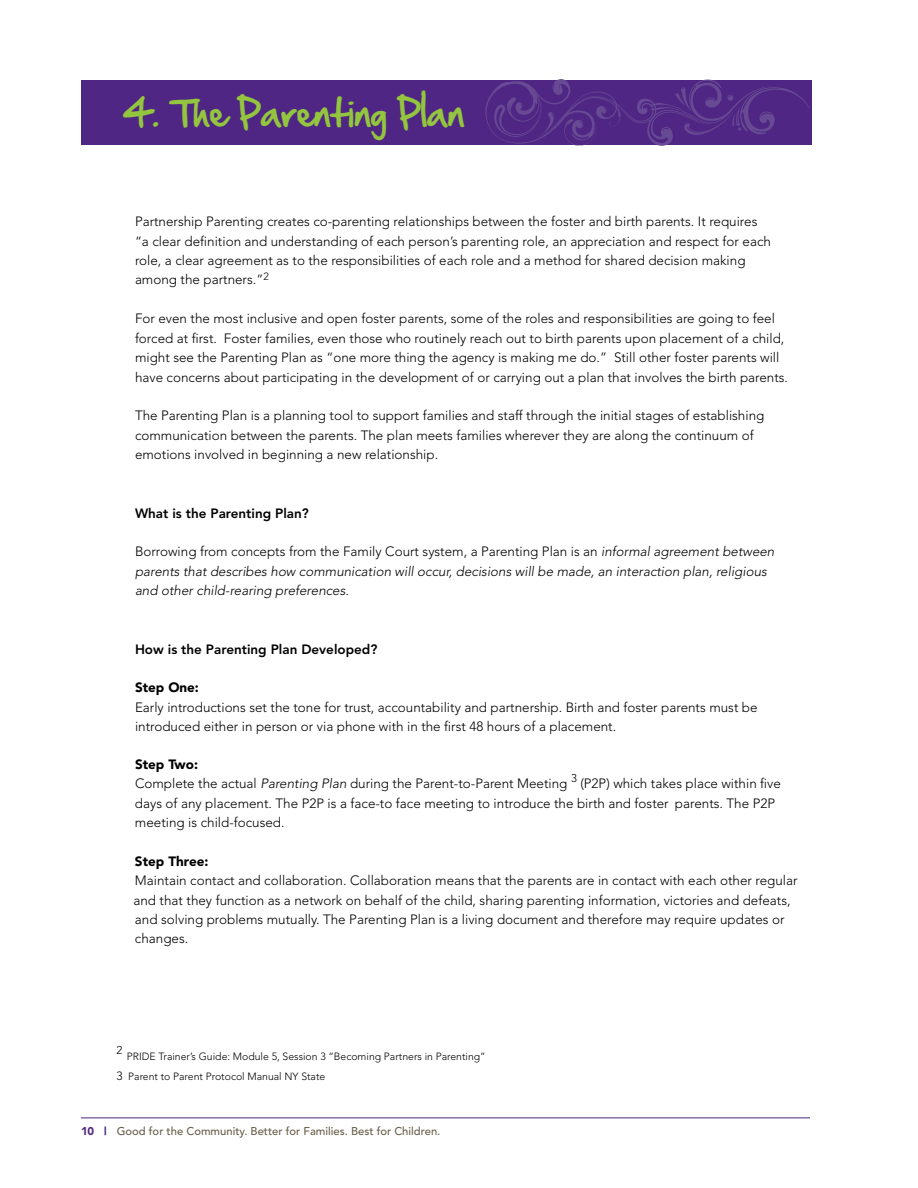
<style>
.page{position:relative;width:918px;height:1188px;background:#fff}
.page>*{position:absolute;margin:0;border:0;box-sizing:border-box;transform-origin:0 0}
.t1{font:32.85px "Hand Of Sean";color:#93c53e}
.t2{font:300 13.5px/19.4px "Avenir";color:#000}
.t3{font:italic 300 13.5px/19.4px "Avenir";color:#000}
.t4{font:800 13.5px "Avenir";color:#000}
.t5{font:900 13.5px "Avenir";color:#000}
.t6{font:300 11.4px "Avenir";color:#000}
.t7{font:500 11.25px "Avenir";color:#695e4a}
.t8{font:300 10.5px/19.5px "Avenir";color:#000}
.s1{font-style:normal}
.s2{font-weight:900}
.s3{font-style:italic}
.s4{font-size:12px}
.s5{font-weight:900;color:#4f2683}
</style>
<div class="page">
<div style="left:81px;top:80px;width:730px;height:65px;background:#4f2683"></div>
<hr style="left:81px;top:1118px;width:729px;height:1px;background:#4f2683">
<svg style="left:485px;top:79px;width:324px;height:67px"></svg>
<h1 class="t1" style="left:123px;top:84px;width:343px">4. The Parenting Plan</h1>
<p class="t2" style="left:135px;top:212px;width:637px">Partnership Parenting creates co-parenting relationships between the foster and birth parents. It requires “a clear definition and understanding of each person’s parenting role, an appreciation and respect for each role, a clear agreement as to the responsibilities of each role and a method for shared decision making among the partners.”<sup>2</sup></p>
<p class="t2" style="left:135px;top:309px;width:655px">For even the most inclusive and open foster parents, some of the roles and responsibilities are going to feel forced at first. Foster families, even those who routinely reach out to birth parents upon placement of a child, might see the Parenting Plan as “one more thing the agency is making me do.” Still other foster parents will have concerns about participating in the development of or carrying out a plan that involves the birth parents.</p>
<p class="t2" style="left:135px;top:406px;width:631px">The Parenting Plan is a planning tool to support families and staff through the initial stages of establishing communication between the parents. The plan meets families wherever they are along the continuum of emotions involved in beginning a new relationship.</p>
<p class="t4" style="left:135px;top:505px;width:175px">What is the Parenting Plan?</p>
<p class="t3" style="left:135px;top:542px;width:641px"><span class="s1">Borrowing from concepts from the Family Court system, a Parenting Plan is an</span> informal agreement between parents that describes how communication will occur, decisions will be made, an interaction plan, religious and other child-rearing preferences.</p>
<p class="t4" style="left:135px;top:641px;width:244px">How is the Parenting Plan Developed?</p>
<p class="t5" style="left:135px;top:680px;width:65px">Step One:</p>
<p class="t2" style="left:135px;top:697px;width:624px">Early introductions set the tone for trust, accountability and partnership. Birth and foster parents must be introduced either in person or via phone with in the first 48 hours of a placement.</p>
<p class="t2" style="left:135px;top:754px;width:434px"><span class="s2">Step Two:<br></span>Complete the actual <span class="s3">Parenting Plan</span> during the Parent-to-Parent Meeting</p>
<p class="t6" style="left:571px;top:771px;width:7px">3</p>
<p class="t2" style="left:135px;top:774px;width:648px;text-indent:445px">(P2P) which takes place within five days of any placement. The P2P is a face-to face meeting to introduce the birth and foster parents. The P2P meeting is child-focused.</p>
<p class="t5" style="left:135px;top:853px;width:75px">Step Three:</p>
<p class="t2" style="left:133px;top:871px;width:666px">Maintain contact and collaboration. Collaboration means that the parents are in contact with each other regular and that they function as a network on behalf of the child, sharing parenting information, victories and defeats, and solving problems mutually. The Parenting Plan is a living document and therefore may require updates or changes.</p>
<p class="t6" style="left:117px;top:1043px;width:7px">2</p>
<p class="t8" style="left:117px;top:1047px;width:371px;text-indent:10px">PRIDE Trainer’s Guide: Module 5, Session 3 “Becoming Partners in Parenting”<br><span class="s4">3</span> Parent to Parent Protocol Manual NY State</p>
<p class="t7" style="left:81px;top:1125px;width:361px"><span class="s5">10 |</span> Good for the Community. Better for Families. Best for Children.</p>
</div>
